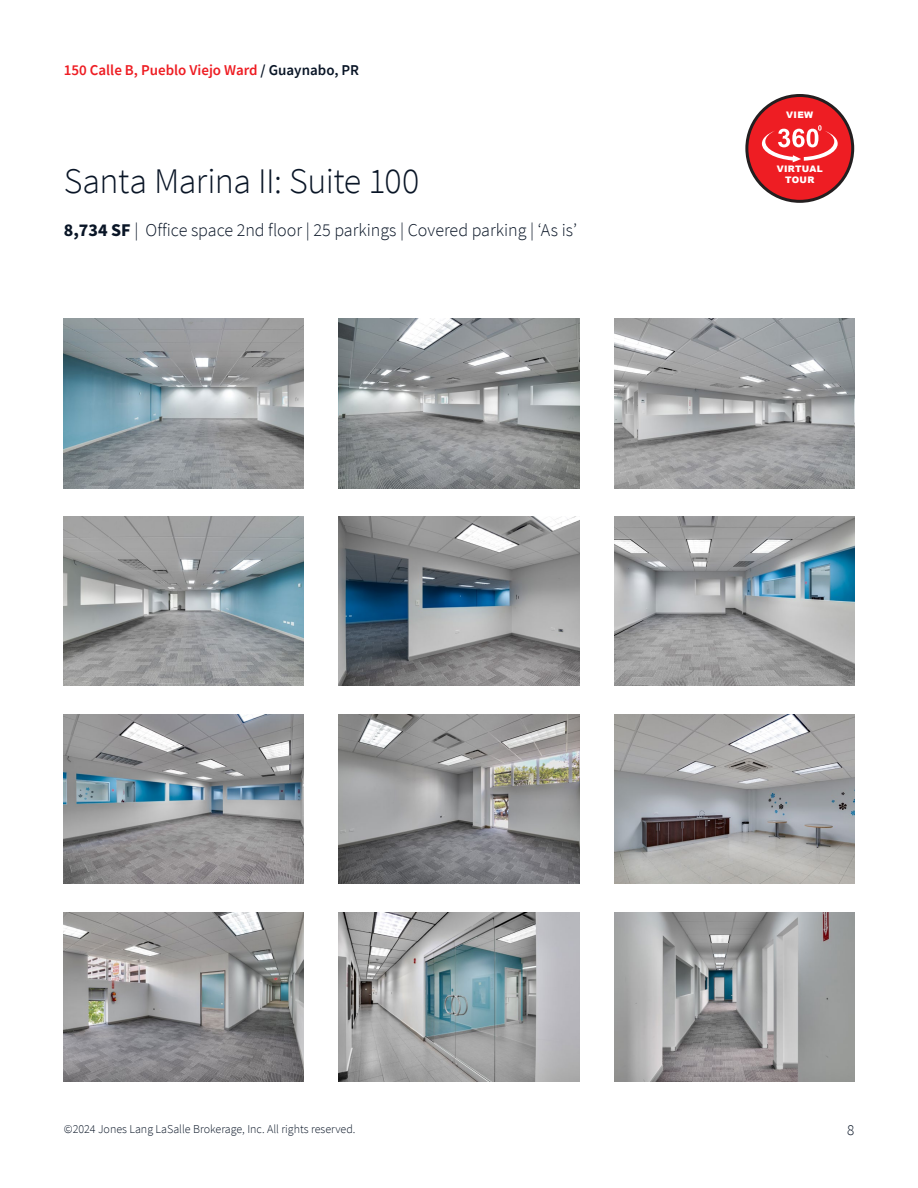
<style>
.page{position:relative;width:918px;height:1188px;background:#fff}
.page>*{position:absolute;margin:0;border:0;box-sizing:border-box;transform-origin:0 0}
.Section_heading_-_24{font:300 36px "Source Sans Pro";letter-spacing:-.02em;color:#091526}
.Table_-_Body{font:300 18px "Source Sans Pro";color:#091526}
.t1{font:600 15px "Source Sans Pro";color:#ee1d23}
.t2{font:300 15px "Source Sans Pro";color:#091526}
.t3{font:300 12px "Source Sans Pro";color:#091526}
.t4{font:900 9px/10.8px "Arial";letter-spacing:.035em;color:#fff;text-align:center}
.s1{color:#091526}
.s2{font-weight:700}
</style>
<div class="page">
<img style="left:64px;top:318px;width:240px;height:170px">
<img style="left:64px;top:516px;width:240px;height:170px">
<img style="left:64px;top:714px;width:240px;height:170px">
<img style="left:64px;top:912px;width:240px;height:170px">
<img style="left:339px;top:318px;width:240px;height:170px">
<img style="left:339px;top:516px;width:240px;height:170px">
<img style="left:339px;top:714px;width:240px;height:170px">
<img style="left:339px;top:912px;width:240px;height:170px">
<img style="left:614px;top:319px;width:240px;height:169px">
<img style="left:614px;top:516px;width:240px;height:170px">
<img style="left:614px;top:714px;width:240px;height:170px">
<img style="left:614px;top:912px;width:240px;height:170px">
<div style="left:747px;top:96px;width:106px;height:105px;background:#ee1d23;border-radius:50%"></div>
<div style="left:745px;top:94px;width:109px;height:109px;border:3px solid #231f20;border-radius:50%"></div>
<svg style="left:762px;top:125px;width:76px;height:37px"></svg>
<p class="t1" style="left:64px;top:60px;width:297px">150 Calle B, Pueblo Viejo Ward <span class="s1">/ Guaynabo, PR</span></p>
<p class="Section_heading_-_24" style="left:64px;top:159px;width:357px">Santa Marina II: Suite 100</p>
<p class="Table_-_Body" style="left:64px;top:219px;width:515px"><span class="s2">8,734 SF</span> | Office space 2nd floor | 25 parkings | Covered parking | ‘As is’</p>
<p class="t4" style="left:786px;top:109px;width:28px">VIEW</p>
<p class="t4" style="left:777px;top:164px;width:48px">VIRTUAL<br>TOUR</p>
<p class="t3" style="left:64px;top:1122px;width:293px">©2024 Jones Lang LaSalle Brokerage, Inc. All rights reserved.</p>
<p class="t2" style="left:847px;top:1121px;width:9px">8</p>
</div>
